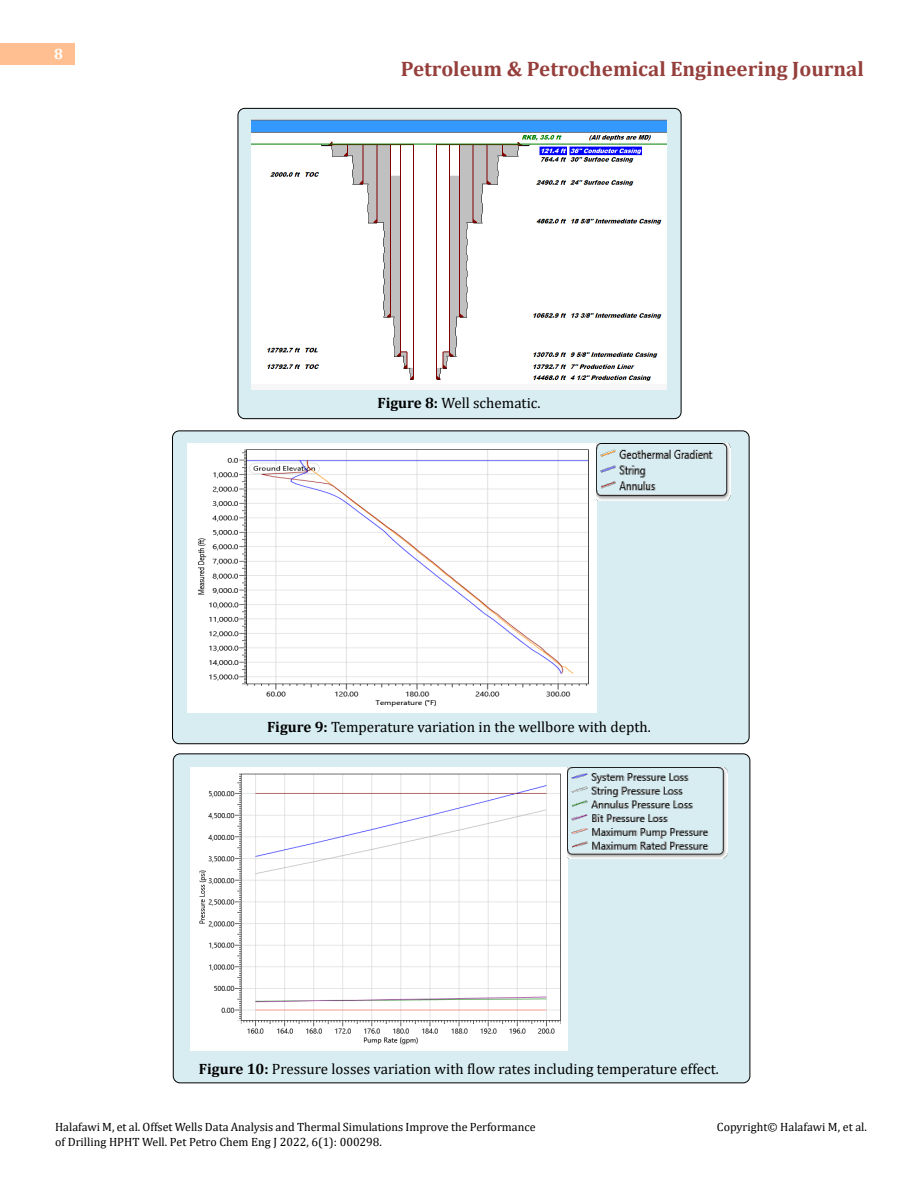
<style>
.page{position:relative;width:918px;height:1188px;background:#fff}
.page>*{position:absolute;margin:0;border:0;box-sizing:border-box;transform-origin:0 0}
.t1{font:700 21px "Cambria";color:#953f3c}
.t2{font:15px "Cambria";color:#000}
.t3{font:700 15px "Cambria";color:#fff}
.t4{font:12px/14.4px "Cambria";color:#000}
.s1{font-weight:700}
</style>
<div class="page">
<div style="left:0;top:43px;width:75px;height:21px;background:#ffbf91"></div>
<div style="left:173px;top:754px;width:577px;height:329px;background:#d8edf2;border-radius:7px"></div>
<div style="left:173px;top:431px;width:576px;height:313px;background:#d8edf2;border-radius:7px"></div>
<div style="left:238px;top:108px;width:443px;height:311px;background:#d8edf2;border-radius:7px"></div>
<div style="left:238px;top:108px;width:443px;height:311px;border:1px solid #000;border-radius:7px"></div>
<img style="left:251px;top:120px;width:416px;height:270px">
<img style="left:188px;top:444px;width:409px;height:269px">
<img style="left:597px;top:444px;width:133px;height:57px">
<img style="left:190px;top:768px;width:378px;height:283px">
<img style="left:568px;top:768px;width:160px;height:90px">
<p class="t3" style="left:54px;top:44px;width:10px">8</p>
<h1 class="t1" style="left:401px;top:54px;width:465px">Petroleum &amp; Petrochemical Engineering Journal</h1>
<p class="t2" style="left:377px;top:394px;width:165px"><span class="s1">Figure 8:</span> Well schematic.</p>
<p class="t2" style="left:267px;top:718px;width:385px"><span class="s1">Figure 9:</span> Temperature variation in the wellbore with depth.</p>
<p class="t2" style="left:199px;top:1060px;width:522px"><span class="s1">Figure 10:</span> Pressure losses variation with flow rates including temperature effect.</p>
<p class="t4" style="left:55px;top:1120px;width:482px">Halafawi M, et al. Offset Wells Data Analysis and Thermal Simulations Improve the Performance of Drilling HPHT Well. Pet Petro Chem Eng J 2022, 6(1): 000298.</p>
<p class="t4" style="left:717px;top:1120px;width:152px">Copyright© Halafawi M, et al.</p>
</div>
